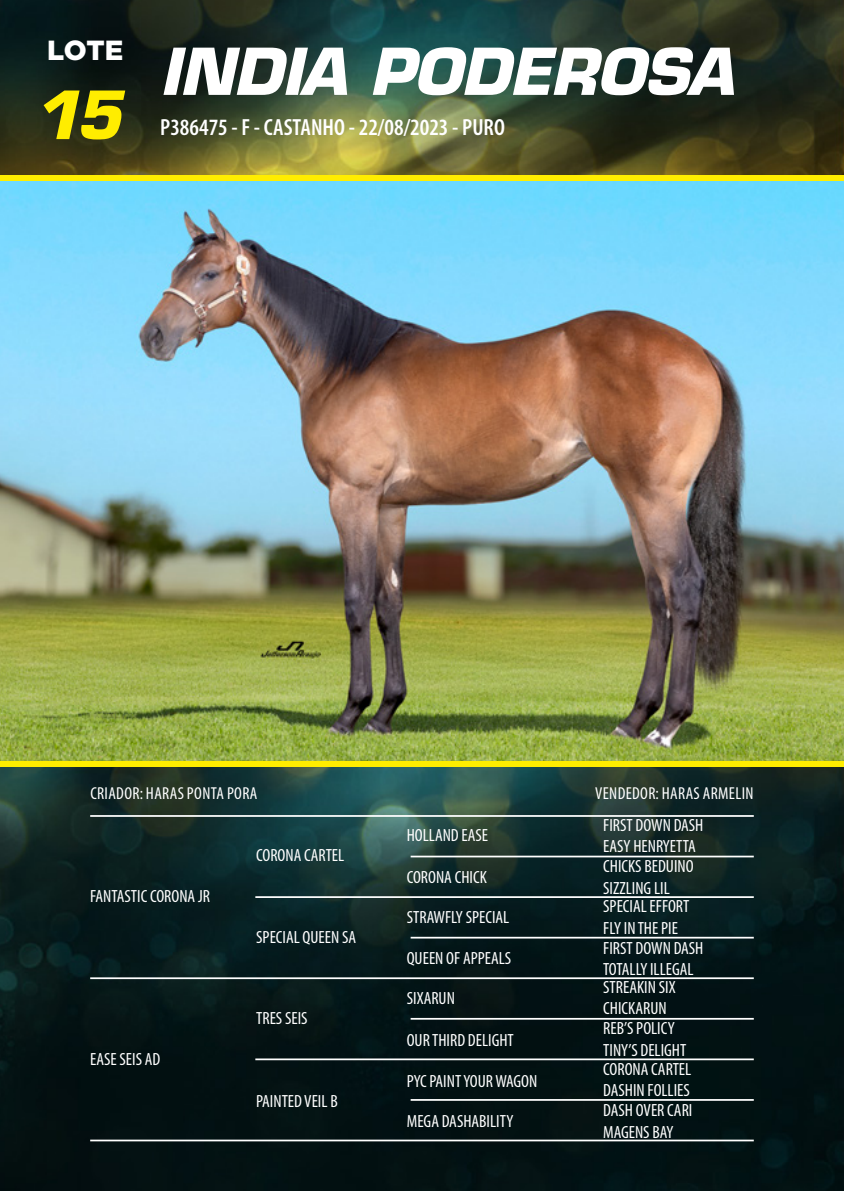
<style>
.page{position:relative;width:844px;height:1191px;background:#fff}
.page>*{position:absolute;margin:0;border:0;box-sizing:border-box;transform-origin:0 0}
.t1{font:italic 700 64.75px "Eurostile";color:#ffed00}
.t2{font:italic 700 63px "Eurostile";letter-spacing:-.015em;color:#fff}
.t3{font:900 27.65px "Gotham";color:#fff}
.t4{font:600 condensed 23.45px "Myriad Pro";color:#fff}
.t5{font:condensed 17.68px "Myriad Pro";color:#fff}
.t6{font:condensed 17.32px "Myriad Pro";letter-spacing:.02em;color:#fff}
</style>
<div class="page">
<img style="left:0;top:0;width:843px;height:1191px">
<hr style="left:90px;top:815px;width:663px;height:2px;background:#fff">
<hr style="left:90px;top:1139px;width:663px;height:2px;background:#fff">
<hr style="left:410px;top:1099px;width:343px;height:1px;background:#fff">
<hr style="left:255px;top:1058px;width:498px;height:2px;background:#fff">
<hr style="left:410px;top:1018px;width:343px;height:1px;background:#fff">
<hr style="left:90px;top:977px;width:663px;height:2px;background:#fff">
<hr style="left:410px;top:936px;width:343px;height:2px;background:#fff">
<hr style="left:255px;top:896px;width:498px;height:2px;background:#fff">
<hr style="left:410px;top:855px;width:343px;height:2px;background:#fff">
<img style="left:0;top:181px;width:843px;height:580px">
<div style="left:0;top:176px;width:843px;height:5px;background:#ffed00"></div>
<div style="left:0;top:761px;width:843px;height:5px;background:#ffed00"></div>
<h3 class="t3" style="left:47px;top:34px;width:77px">LOTE</h3>
<h1 class="t1" style="left:33px;top:75px;width:89px">15</h1>
<h2 class="t2" style="left:159px;top:33px;width:575px">INDIA PODEROSA</h2>
<h3 class="t4" style="left:160px;top:113px;width:346px">P386475 - F - CASTANHO - 22/08/2023 - PURO</h3>
<p class="t6" style="left:90px;top:783px;width:168px">CRIADOR: HARAS PONTA PORA</p>
<p class="t6" style="left:595px;top:783px;width:160px">VENDEDOR: HARAS ARMELIN</p>
<p class="t5" style="left:90px;top:886px;width:121px">FANTASTIC CORONA JR</p>
<p class="t5" style="left:90px;top:1048px;width:72px">EASE SEIS AD</p>
<p class="t5" style="left:256px;top:844px;width:89px">CORONA CARTEL</p>
<p class="t5" style="left:256px;top:927px;width:101px">SPECIAL QUEEN SA</p>
<p class="t5" style="left:256px;top:1007px;width:53px">TRES SEIS</p>
<p class="t5" style="left:256px;top:1090px;width:83px">PAINTED VEIL B</p>
<p class="t5" style="left:406px;top:824px;width:83px">HOLLAND EASE</p>
<p class="t5" style="left:406px;top:866px;width:81px">CORONA CHICK</p>
<p class="t5" style="left:406px;top:906px;width:104px">STRAWFLY SPECIAL</p>
<p class="t5" style="left:406px;top:947px;width:106px">QUEEN OF APPEALS</p>
<p class="t5" style="left:406px;top:987px;width:50px">SIXARUN</p>
<p class="t5" style="left:406px;top:1029px;width:109px">OUR THIRD DELIGHT</p>
<p class="t5" style="left:406px;top:1070px;width:132px">PYC PAINT YOUR WAGON</p>
<p class="t5" style="left:406px;top:1110px;width:108px">MEGA DASHABILITY</p>
<p class="t5" style="left:603px;top:814px;width:102px">FIRST DOWN DASH</p>
<p class="t5" style="left:603px;top:835px;width:94px">EASY HENRYETTA</p>
<p class="t5" style="left:603px;top:855px;width:92px">CHICKS BEDUINO</p>
<p class="t5" style="left:603px;top:877px;width:68px">SIZZLING LIL</p>
<p class="t5" style="left:603px;top:896px;width:87px">SPECIAL EFFORT</p>
<p class="t5" style="left:603px;top:917px;width:76px">FLY IN THE PIE</p>
<p class="t5" style="left:603px;top:937px;width:102px">FIRST DOWN DASH</p>
<p class="t5" style="left:603px;top:958px;width:92px">TOTALLY ILLEGAL</p>
<p class="t5" style="left:603px;top:976px;width:74px">STREAKIN SIX</p>
<p class="t5" style="left:603px;top:997px;width:65px">CHICKARUN</p>
<p class="t5" style="left:603px;top:1017px;width:73px">REB’S POLICY</p>
<p class="t5" style="left:603px;top:1039px;width:85px">TINY’S DELIGHT</p>
<p class="t5" style="left:603px;top:1058px;width:89px">CORONA CARTEL</p>
<p class="t5" style="left:603px;top:1079px;width:88px">DASHIN FOLLIES</p>
<p class="t5" style="left:603px;top:1099px;width:91px">DASH OVER CARI</p>
<p class="t5" style="left:603px;top:1121px;width:72px">MAGENS BAY</p>
</div>
